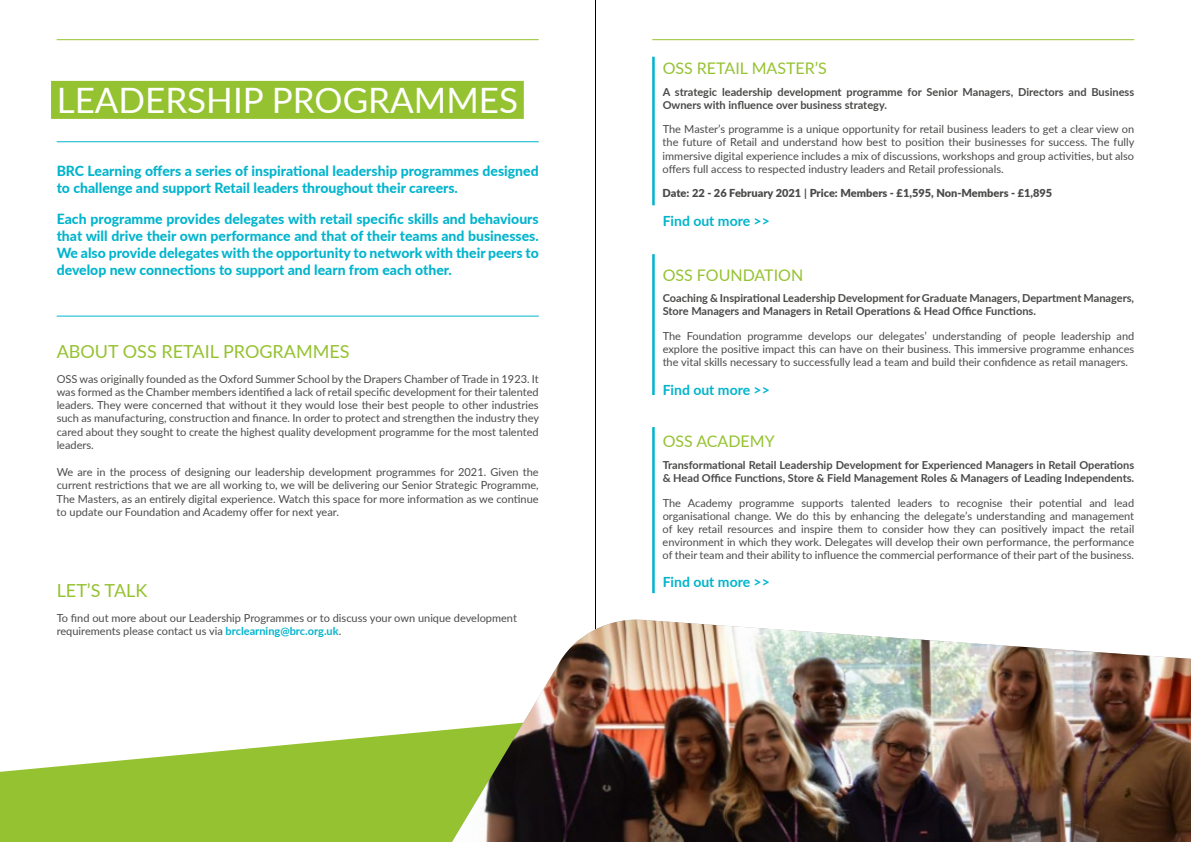
<style>
.page{position:relative;width:1191px;height:842px;background:#fff}
.page>*{position:absolute;margin:0;border:0;box-sizing:border-box;transform-origin:0 0}
.t1{font:35px "Lato";color:#fff}
.t2{font:18px "Lato";color:#95c230}
.t3{font:16px "Lato";color:#95c230}
.t4{font:800 14px/16.8px "Lato";color:#00b4cd}
.t5{font:700 14px "Lato";color:#00b4cd}
.t6{font:11px/13.2px "Lato";color:#4a4a49;text-align:justify}
.t7{font:700 11px/13.2px "Lato";color:#4a4a49}
.t8{font:900 11px "Lato";color:#4a4a49}
.s1{font-weight:700;color:#00b4cd}
.s2{font-weight:700}
</style>
<div class="page">
<svg style="left:0;top:744px;width:289px;height:98px;background:#a4ca4e"></svg>
<hr style="left:595px;top:0;width:1px;height:842px;background:#000">
<div style="left:51px;top:81px;width:473px;height:38px;background:#95c230"></div>
<hr style="left:57px;top:141px;width:482px;height:1px;background:#00b4cd">
<hr style="left:57px;top:316px;width:482px;height:1px;background:#00b4cd">
<hr style="left:652px;top:254px;width:2px;height:141px;background:#00b4cd">
<hr style="left:652px;top:427px;width:2px;height:166px;background:#00b4cd">
<hr style="left:652px;top:57px;width:2px;height:148px;background:#00b4cd">
<svg style="left:289px;top:619px;width:354px;height:223px"></svg>
<img style="left:452px;top:620px;width:739px;height:222px">
<hr style="left:652px;top:39px;width:482px;height:1px;background:#95c230">
<hr style="left:57px;top:39px;width:482px;height:1px;background:#95c230">
<h1 class="t1" style="left:57px;top:75px;width:463px">LEADERSHIP PROGRAMMES</h1>
<p class="t4" style="left:57px;top:162px;width:483px">BRC Learning offers a series of inspirational leadership programmes designed to challenge and support Retail leaders throughout their careers.</p>
<p class="t4" style="left:57px;top:210px;width:483px;text-align:justify">Each programme provides delegates with retail specific skills and behaviours that will drive their own performance and that of their teams and businesses.<br>We also provide delegates with the opportunity to network with their peers to develop new connections to support and learn from each other.</p>
<h2 class="t2" style="left:57px;top:339px;width:294px">ABOUT OSS RETAIL PROGRAMMES</h2>
<p class="t6" style="left:57px;top:372px;width:484px">OSS was originally founded as the Oxford Summer School by the Drapers Chamber of Trade in 1923. It was formed as the Chamber members identified a lack of retail specific development for their talented leaders. They were concerned that without it they would lose their best people to other industries such as manufacturing, construction and finance. In order to protect and strengthen the industry they cared about they sought to create the highest quality development programme for the most talented leaders.</p>
<p class="t6" style="left:57px;top:465px;width:483px">We are in the process of designing our leadership development programmes for 2021. Given the current restrictions that we are all working to, we will be delivering our Senior Strategic Programme, The Masters, as an entirely digital experience. Watch this space for more information as we continue to update our Foundation and Academy offer for next year.</p>
<h2 class="t2" style="left:57px;top:578px;width:92px">LET’S TALK</h2>
<p class="t6" style="left:57px;top:611px;width:462px">To find out more about our Leadership Programmes or to discuss your own unique development requirements please contact us via <span class="s1">brclearning@brc.org.uk</span>.</p>
<h3 class="t3" style="left:662px;top:57px;width:166px">OSS RETAIL MASTER’S</h3>
<p class="t7" style="left:662px;top:84px;width:473px">A strategic leadership development programme for Senior Managers, Directors and Business<br>Owners with influence over business strategy.</p>
<p class="t6" style="left:662px;top:122px;width:473px">The Master’s programme is a unique opportunity for retail business leaders to get a clear view on the future of Retail and understand how best to position their businesses for success. The fully immersive digital experience includes a mix of discussions, workshops and group activities, but also offers full access to respected industry leaders and Retail professionals.</p>
<p class="t8" style="left:662px;top:185px;width:391px">Date: 22 - 26 February 2021 <span class="s2">|</span> Price: Members - £1,595, Non-Members - £1,895</p>
<p class="t5" style="left:662px;top:210px;width:109px">Find out more &gt;&gt;</p>
<h3 class="t3" style="left:662px;top:263px;width:142px">OSS FOUNDATION</h3>
<p class="t7" style="left:662px;top:291px;width:473px">Coaching &amp; Inspirational Leadership Development for Graduate Managers, Department Managers,<br>Store Managers and Managers in Retail Operations &amp; Head Office Functions.</p>
<p class="t6" style="left:662px;top:329px;width:473px">The Foundation programme develops our delegates’ understanding of people leadership and explore the positive impact this can have on their business. This immersive programme enhances the vital skills necessary to successfully lead a team and build their confidence as retail managers.</p>
<p class="t5" style="left:662px;top:379px;width:109px">Find out more &gt;&gt;</p>
<h3 class="t3" style="left:662px;top:430px;width:114px">OSS ACADEMY</h3>
<p class="t7" style="left:662px;top:458px;width:473px">Transformational Retail Leadership Development for Experienced Managers in Retail Operations &amp; Head Office Functions, Store &amp; Field Management Roles &amp; Managers of Leading Independents.</p>
<p class="t6" style="left:662px;top:495px;width:473px">The Academy programme supports talented leaders to recognise their potential and lead organisational change. We do this by enhancing the delegate’s understanding and management of key retail resources and inspire them to consider how they can positively impact the retail environment in which they work. Delegates will develop their own performance, the performance of their team and their ability to influence the commercial performance of their part of the business.</p>
<p class="t5" style="left:662px;top:572px;width:109px">Find out more &gt;&gt;</p>
</div>
